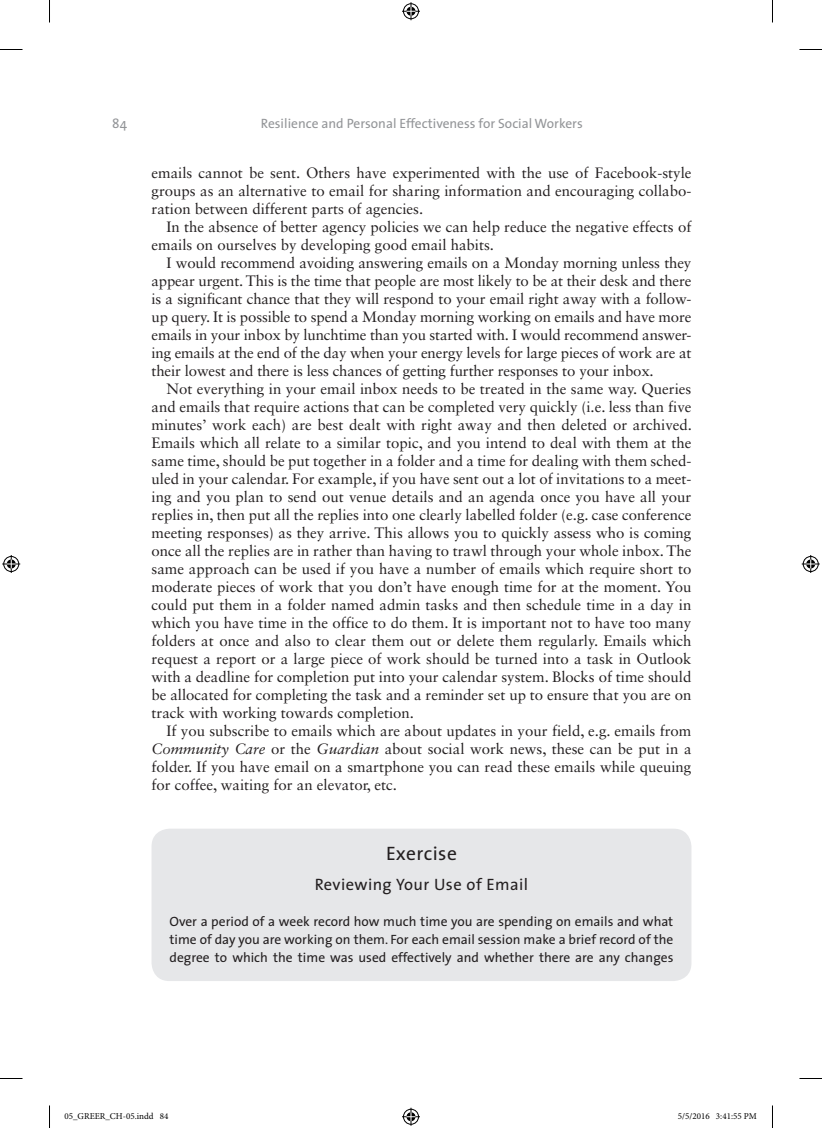
<style>
.page{position:relative;width:822px;height:1128px;background:#fff}
.page>*{position:absolute;margin:0;border:0;box-sizing:border-box;transform-origin:0 0}
.BX2_T{font:19.5px "The Sans";letter-spacing:.025em;color:#231f20}
.BX2_H1{font:16.5px "The Sans";letter-spacing:.025em;color:#231f20}
.TEXT_IND{font:15px/18px "Sabon LT Std";color:#231f20;text-align:justify}
.EEA{font:15px/18px "Sabon LT Std";color:#231f20;text-align:justify}
.BX2_TEXT{font:13.5px/18px "The Sans";color:#231f20;text-align:justify}
.t1{font:13.5px "The Sans";color:#939598}
.t2{font:9px "Minion Pro";color:#000}
.s1{font-style:italic}
</style>
<div class="page">
<div style="left:152px;top:829px;width:539px;height:152px;background:#e6e7e9;border-radius:18px"></div>
<svg style="left:0;top:49px;width:22px;height:1px"></svg>
<svg style="left:799px;top:49px;width:23px;height:1px"></svg>
<svg style="left:0;top:1078px;width:22px;height:1px"></svg>
<svg style="left:799px;top:1078px;width:23px;height:1px"></svg>
<svg style="left:49px;top:0;width:1px;height:22px"></svg>
<svg style="left:49px;top:1105px;width:1px;height:23px"></svg>
<svg style="left:772px;top:0;width:1px;height:22px"></svg>
<svg style="left:772px;top:1105px;width:1px;height:23px"></svg>
<svg style="left:402px;top:2px;width:18px;height:18px"></svg>
<svg style="left:402px;top:1108px;width:18px;height:18px"></svg>
<svg style="left:2px;top:555px;width:18px;height:18px"></svg>
<svg style="left:802px;top:555px;width:18px;height:18px"></svg>
<p class="t1" style="left:112px;top:113px;width:16px">84</p>
<p class="t1" style="left:261px;top:113px;width:323px">Resilience and Personal Effectiveness for Social Workers</p>
<p class="EEA" style="left:152px;top:164px;width:541px">emails cannot be sent. Others have experimented with the use of Facebook-style groups as an alternative to email for sharing information and encouraging collabo&shy;ration between different parts of agencies.</p>
<p class="TEXT_IND" style="left:152px;top:218px;width:541px;text-indent:15px">In the absence of better agency policies we can help reduce the negative effects of emails on ourselves by developing good email habits.</p>
<p class="TEXT_IND" style="left:152px;top:254px;width:541px;text-indent:15px">I would recommend avoiding answering emails on a Monday morning unless they appear urgent. This is the time that people are most likely to be at their desk and there is a significant chance that they will respond to your email right away with a follow&shy;up query. It is possible to spend a Monday morning working on emails and have more emails in your inbox by lunchtime than you started with. I would recommend answer&shy;ing emails at the end of the day when your energy levels for large pieces of work are at their lowest and there is less chances of getting further responses to your inbox.</p>
<p class="TEXT_IND" style="left:152px;top:380px;width:542px;text-indent:15px">Not everything in your email inbox needs to be treated in the same way. Queries and emails that require actions that can be completed very quickly (i.e. less than five minutes’ work each) are best dealt with right away and then deleted or archived.<br>Emails which all relate to a similar topic, and you intend to deal with them at the same time, should be put together in a folder and a time for dealing with them sched&shy;uled in your calendar. For example, if you have sent out a lot of invitations to a meet&shy;ing and you plan to send out venue details and an agenda once you have all your replies in, then put all the replies into one clearly labelled folder (e.g. case conference meeting responses) as they arrive. This allows you to quickly assess who is coming once all the replies are in rather than having to trawl through your whole inbox. The same approach can be used if you have a number of emails which require short to moderate pieces of work that you don’t have enough time for at the moment. You could put them in a folder named admin tasks and then schedule time in a day in which you have time in the office to do them. It is important not to have too many folders at once and also to clear them out or delete them regularly. Emails which request a report or a large piece of work should be turned into a task in Outlook with a deadline for completion put into your calendar system. Blocks of time should be allocated for completing the task and a reminder set up to ensure that you are on track with working towards completion.</p>
<p class="TEXT_IND" style="left:152px;top:722px;width:541px;text-indent:15px">If you subscribe to emails which are about updates in your field, e.g. emails from <span class="s1">Community Care</span> or the <span class="s1">Guardian</span> about social work news, these can be put in a folder. If you have email on a smartphone you can read these emails while queuing for coffee, waiting for an elevator, etc.</p>
<p class="BX2_T" style="left:386px;top:838px;width:72px">Exercise</p>
<p class="BX2_H1" style="left:315px;top:871px;width:215px">Reviewing Your Use of Email</p>
<p class="BX2_TEXT" style="left:170px;top:912px;width:505px">Over a period of a week record how much time you are spending on emails and what time of day you are working on them. For each email session make a brief record of the degree to which the time was used effectively and whether there are any changes</p>
<p class="t2" style="left:64px;top:1111px;width:105px">05_GREER_CH-05.indd 84</p>
<p class="t2" style="left:678px;top:1111px;width:80px">5/5/2016 3:41:55 PM</p>
</div>
